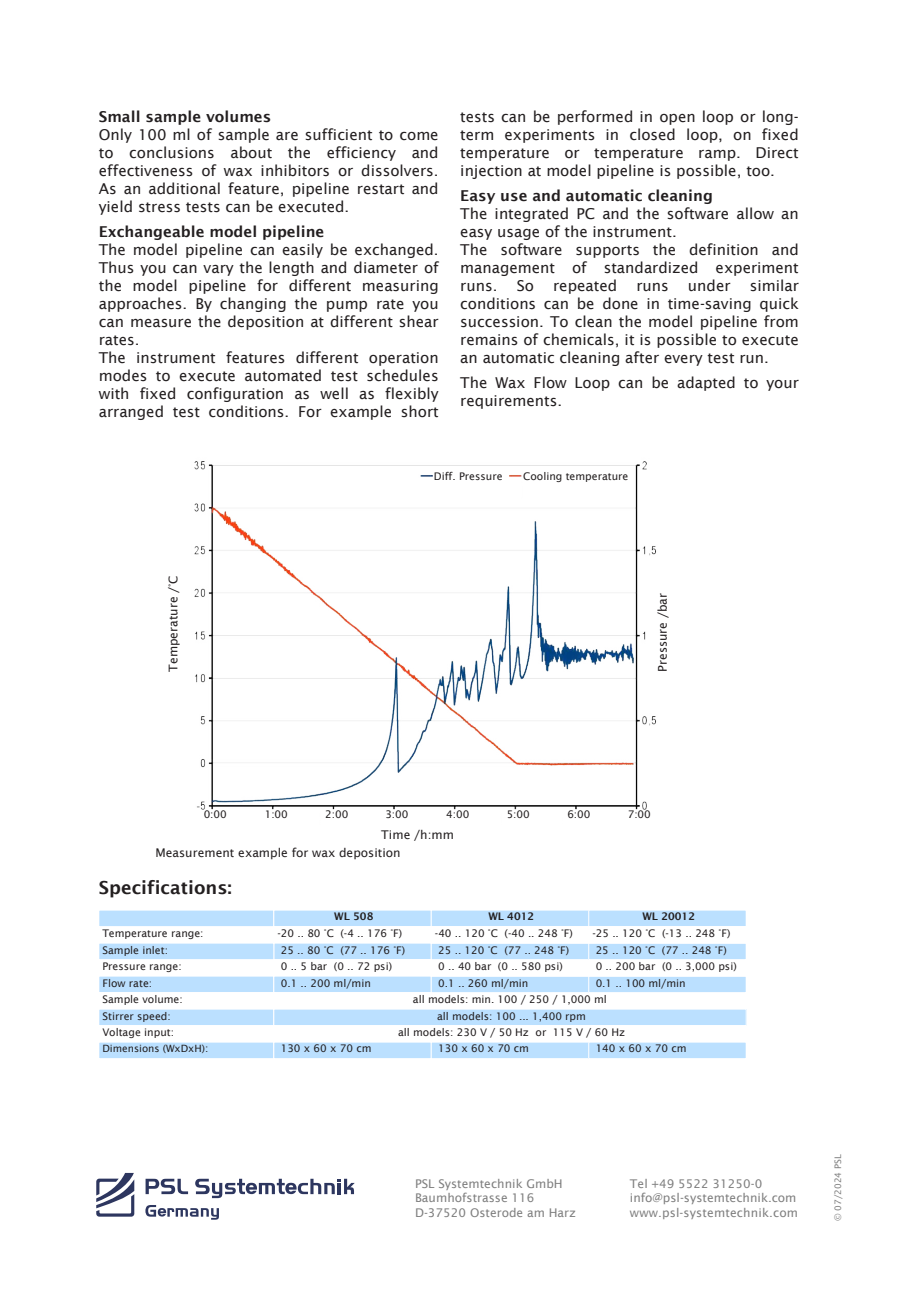
<style>
.page{position:relative;width:915px;height:1297px;background:#fff}
.page>*{position:absolute;margin:0;border:0;box-sizing:border-box;transform-origin:0 0}
.t1{font:600 18px "Lucida Sans";color:#231f20}
.t2{font:15px/18px "Lucida Sans";color:#231f20;text-align:justify}
.t3{font:600 15px "Lucida Sans";color:#231f20}
.t4{font:12px/14.4px "Lucida Sans";letter-spacing:.005em;color:#7f7f7f}
.t5{font:12px "Lucida Sans";letter-spacing:.005em;color:#231f20}
.t6{font:10.5px/16.6px "Lucida Sans";letter-spacing:-.005em;color:#231f20}
.t7{font:600 10.5px "Lucida Sans";letter-spacing:.005em;color:#231f20}
.t8{font:10.05px "Lucida Sans";color:#231f20}
.t9{font:9px "Lucida Sans";color:#7f7f7f}
.s1{font-size:10.5px}
</style>
<div class="page">
<svg style="left:96px;top:1173px;width:38px;height:44px"></svg>
<svg style="left:145px;top:1179px;width:43px;height:15px"></svg>
<svg style="left:145px;top:1205px;width:74px;height:15px"></svg>
<svg style="left:195px;top:1179px;width:159px;height:19px"></svg>
<img style="left:194px;top:461px;width:462px;height:349px">
<div style="left:99px;top:910px;width:175px;height:17px;background:#bbe0ff"></div>
<div style="left:98px;top:910px;width:176px;height:17px;border:1px solid #fff"></div>
<div style="left:274px;top:910px;width:157px;height:17px;background:#bbe0ff"></div>
<div style="left:273px;top:910px;width:158px;height:17px;border:1px solid #fff"></div>
<div style="left:273px;top:926px;width:158px;height:17px;border:1px solid #fff"></div>
<div style="left:99px;top:976px;width:175px;height:17px;background:#bbe0ff"></div>
<div style="left:98px;top:976px;width:176px;height:17px;border:1px solid #fff"></div>
<div style="left:98px;top:992px;width:176px;height:17px;border:1px solid #fff"></div>
<div style="left:99px;top:1009px;width:175px;height:17px;background:#bbe0ff"></div>
<div style="left:98px;top:1009px;width:176px;height:17px;border:1px solid #fff"></div>
<div style="left:98px;top:1025px;width:176px;height:17px;border:1px solid #fff"></div>
<div style="left:99px;top:1042px;width:175px;height:17px;background:#bbe0ff"></div>
<div style="left:98px;top:1042px;width:176px;height:17px;border:1px solid #fff"></div>
<div style="left:274px;top:943px;width:157px;height:17px;background:#bbe0ff"></div>
<div style="left:273px;top:943px;width:158px;height:17px;border:1px solid #fff"></div>
<div style="left:273px;top:959px;width:158px;height:17px;border:1px solid #fff"></div>
<div style="left:274px;top:976px;width:157px;height:17px;background:#bbe0ff"></div>
<div style="left:273px;top:976px;width:158px;height:17px;border:1px solid #fff"></div>
<div style="left:274px;top:1009px;width:472px;height:17px;background:#bbe0ff"></div>
<div style="left:273px;top:1009px;width:473px;height:17px;border:1px solid #fff"></div>
<div style="left:273px;top:1025px;width:473px;height:17px;border:1px solid #fff"></div>
<div style="left:274px;top:1042px;width:157px;height:17px;background:#bbe0ff"></div>
<div style="left:273px;top:1042px;width:158px;height:17px;border:1px solid #fff"></div>
<div style="left:434px;top:467px;width:72px;height:38px;background:#fff"></div>
<div style="left:523px;top:467px;width:109px;height:38px;background:#fff"></div>
<div style="left:653px;top:566px;width:37px;height:106px;background:#fff"></div>
<div style="left:431px;top:910px;width:157px;height:17px;background:#bbe0ff"></div>
<div style="left:431px;top:910px;width:158px;height:17px;border:1px solid #fff"></div>
<div style="left:588px;top:910px;width:158px;height:17px;background:#bbe0ff"></div>
<div style="left:588px;top:910px;width:158px;height:17px;border:1px solid #fff"></div>
<div style="left:99px;top:943px;width:175px;height:17px;background:#bbe0ff"></div>
<div style="left:98px;top:943px;width:176px;height:17px;border:1px solid #fff"></div>
<div style="left:431px;top:1042px;width:157px;height:17px;background:#bbe0ff"></div>
<div style="left:431px;top:1042px;width:158px;height:17px;border:1px solid #fff"></div>
<div style="left:588px;top:1042px;width:158px;height:17px;background:#bbe0ff"></div>
<div style="left:588px;top:1042px;width:158px;height:17px;border:1px solid #fff"></div>
<div style="left:431px;top:976px;width:157px;height:17px;background:#bbe0ff"></div>
<div style="left:431px;top:976px;width:158px;height:17px;border:1px solid #fff"></div>
<div style="left:588px;top:976px;width:158px;height:17px;background:#bbe0ff"></div>
<div style="left:588px;top:976px;width:158px;height:17px;border:1px solid #fff"></div>
<div style="left:431px;top:943px;width:157px;height:17px;background:#bbe0ff"></div>
<div style="left:431px;top:943px;width:158px;height:17px;border:1px solid #fff"></div>
<div style="left:588px;top:943px;width:158px;height:17px;background:#bbe0ff"></div>
<div style="left:588px;top:943px;width:158px;height:17px;border:1px solid #fff"></div>
<div style="left:431px;top:926px;width:158px;height:17px;border:1px solid #fff"></div>
<div style="left:588px;top:926px;width:158px;height:17px;border:1px solid #fff"></div>
<p class="t3" style="left:99px;top:108px;width:174px">Small sample volumes</p>
<p class="t2" style="left:99px;top:125px;width:341px">Only 100 ml of sample are sufficient to come to conclusions about the efficiency and effectiveness of wax inhibitors or dissolvers.<br>As an additional feature, pipeline restart and yield stress tests can be executed.</p>
<p class="t3" style="left:99px;top:223px;width:227px">Exchangeable model pipeline</p>
<p class="t2" style="left:99px;top:241px;width:341px;text-align:left">The model pipeline can easily be exchanged.<br>Thus you can vary the length and diameter of the model pipeline for different measuring approaches. By changing the pump rate you can measure the deposition at different shear rates.<br>The instrument features different operation modes to execute automated test schedules with fixed configuration as well as flexibly arranged test conditions. For example short</p>
<p class="t2" style="left:460px;top:108px;width:340px">tests can be performed in open loop or long&shy;term experiments in closed loop, on fixed temperature or temperature ramp. Direct injection at model pipeline is possible, too.</p>
<p class="t3" style="left:460px;top:187px;width:254px">Easy use and automatic cleaning</p>
<p class="t2" style="left:460px;top:205px;width:340px;text-align:left">The integrated PC and the software allow an easy usage of the instrument.<br>The software supports the definition and management of standardized experiment runs.</p>
<p class="t2" style="left:460px;top:277px;width:340px;text-indent:289px">similar conditions can be done in time-saving quick succession. To clean the model pipeline from remains of chemicals, it is possible to execute an automatic cleaning after every test run.</p>
<p class="t2" style="left:460px;top:374px;width:340px">The Wax Flow Loop can be adapted to your requirements.</p>
<p class="t2" style="left:516px;top:277px;width:19px">So</p>
<p class="t2" style="left:553px;top:277px;width:66px">repeated</p>
<p class="t2" style="left:636px;top:277px;width:34px">runs</p>
<p class="t2" style="left:687px;top:277px;width:44px">under</p>
<p class="t5" style="left:166px;top:672px;width:98px;rotate:-90deg">Temperature /°C</p>
<p class="t6" style="left:434px;top:468px;width:70px">Diff. Pressure</p>
<p class="t6" style="left:523px;top:467px;width:107px">Cooling temperature</p>
<p class="t5" style="left:655px;top:672px;width:80px;rotate:-90deg">Pressure /bar</p>
<p class="t6" style="left:204px;top:806px;width:25px">0:00</p>
<p class="t6" style="left:265px;top:806px;width:25px">1:00</p>
<p class="t6" style="left:325px;top:806px;width:25px">2:00</p>
<p class="t6" style="left:385px;top:806px;width:25px">3:00</p>
<p class="t6" style="left:446px;top:806px;width:25px">4:00</p>
<p class="t5" style="left:381px;top:828px;width:74px">Time /h:mm</p>
<p class="t5" style="left:155px;top:846px;width:247px">Measurement example for wax deposition</p>
<p class="t1" style="left:99px;top:877px;width:135px">Specifications:</p>
<p class="t6" style="left:506px;top:806px;width:25px">5:00</p>
<p class="t6" style="left:567px;top:806px;width:25px">6:00</p>
<p class="t6" style="left:627px;top:806px;width:25px">7:00</p>
<p class="t6" style="left:102px;top:925px;width:103px">Temperature range:</p>
<p class="t7" style="left:334px;top:911px;width:41px">WL 508</p>
<p class="t6" style="left:277px;top:925px;width:126px">-20 .. 80 °C (-4 .. 176 °F)</p>
<p class="t7" style="left:488px;top:911px;width:47px">WL 4012</p>
<p class="t7" style="left:642px;top:911px;width:54px">WL 20012</p>
<p class="t6" style="left:435px;top:925px;width:139px">-40 .. 120 °C (-40 .. 248 °F)</p>
<p class="t6" style="left:592px;top:925px;width:139px">-25 .. 120 °C (-13 .. 248 °F)</p>
<p class="t6" style="left:102px;top:941px;width:67px">Sample inlet:</p>
<p class="t6" style="left:102px;top:957px;width:82px">Pressure range:<br>Flow rate:<br>Sample volume:<br>Stirrer speed:<br>Voltage input:</p>
<p class="t8" style="left:102px;top:1043px;width:107px">Dimensions (WxDxH)<span class="s1">:</span></p>
<p class="t6" style="left:281px;top:942px;width:126px">25 .. 80 °C (77 .. 176 °F)<br>0 .. 5 bar (0 .. 72 psi)<br>0.1 .. 200 ml/min</p>
<p class="t6" style="left:398px;top:991px;width:228px;text-align:center">all models: min. 100 / 250 / 1,000 ml<br>all models: 100 ... 1,400 rpm<br>all models: 230 V / 50 Hz or 115 V / 60 Hz</p>
<p class="t6" style="left:281px;top:1040px;width:92px">130 x 60 x 70 cm</p>
<p class="t6" style="left:438px;top:941px;width:133px">25 .. 120 °C (77 .. 248 °F)</p>
<p class="t6" style="left:595px;top:941px;width:133px">25 .. 120 °C (77 .. 248 °F)</p>
<p class="t6" style="left:438px;top:958px;width:126px">0 .. 40 bar (0 .. 580 psi)</p>
<p class="t6" style="left:595px;top:958px;width:142px">0 .. 200 bar (0 .. 3,000 psi)</p>
<p class="t6" style="left:438px;top:974px;width:92px">0.1 .. 260 ml/min</p>
<p class="t6" style="left:595px;top:974px;width:92px">0.1 .. 100 ml/min</p>
<p class="t6" style="left:438px;top:1040px;width:92px">130 x 60 x 70 cm</p>
<p class="t6" style="left:595px;top:1040px;width:92px">140 x 60 x 70 cm</p>
<p class="t4" style="left:415px;top:1176px;width:162px">PSL Systemtechnik GmbH<br>Baumhofstrasse 116<br>D-37520 Osterode am Harz</p>
<p class="t4" style="left:629px;top:1176px;width:169px">Tel +49 5522 31250-0 info@psl-systemtechnik.com www.psl-systemtechnik.com</p>
<p class="t9" style="left:832px;top:1220px;width:68px;rotate:-90deg">© 05/2022 PSL</p>
<p class="t9" style="left:832px;top:1221px;width:68px;rotate:-90deg">© 07/2024 PSL</p>
</div>
